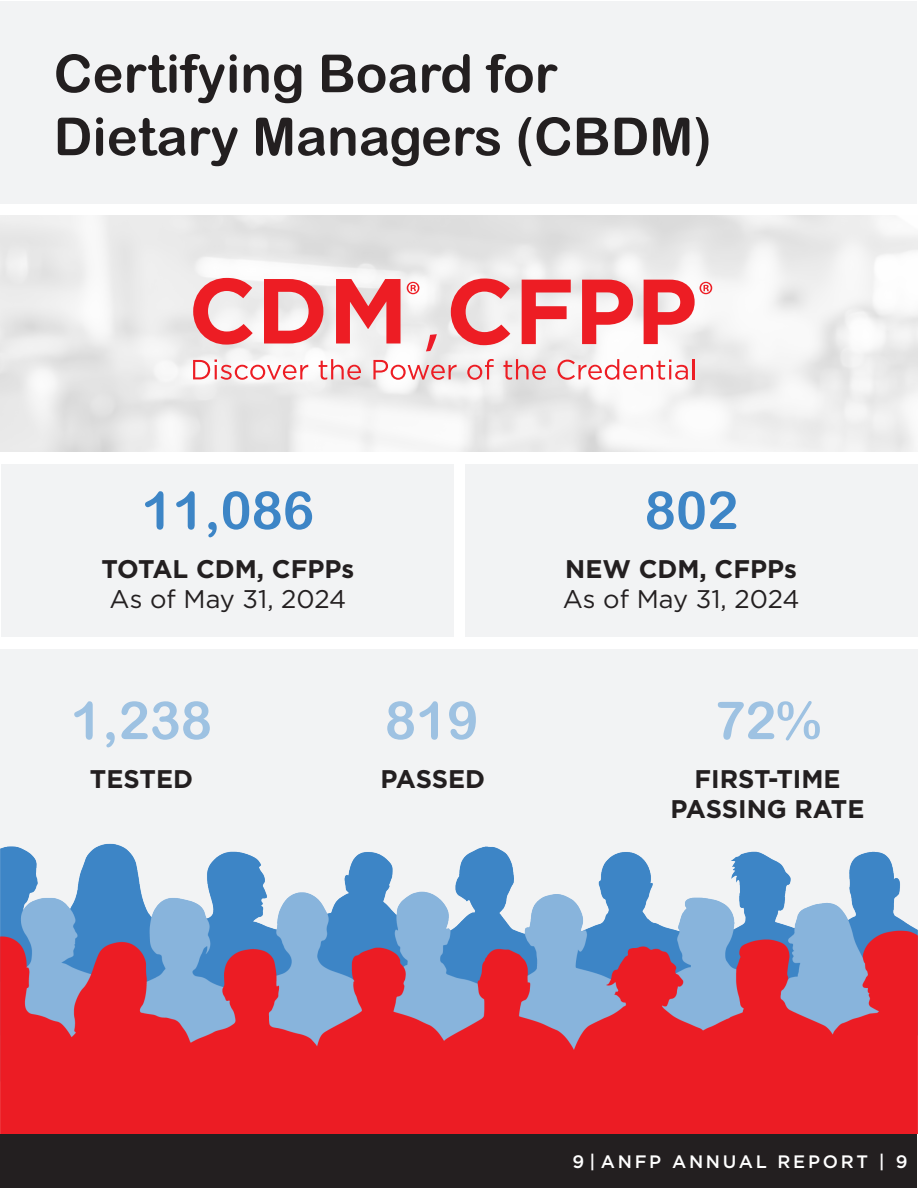
<style>
.page{position:relative;width:918px;height:1188px;background:#fff}
.page>*{position:absolute;margin:0;border:0;box-sizing:border-box;transform-origin:0 0}
.t1{font:69.3px "Myriad Pro";color:#ed1c29}
.t2{font:52.5px/63px "Arial Rounded MT Bold";color:#231f20}
.t3{font:52.5px "Arial Rounded MT Bold";color:#9ec2e2}
.t4{font:52.5px "Arial Rounded MT Bold";color:#3d85c6}
.t5{font:700 25.5px/30.6px "Gotham";color:#231f20;text-align:center}
.t6{font:25.5px "Gotham";color:#231f20}
.t7{font:500 18px "Gotham";letter-spacing:.15em;color:#fff}
</style>
<div class="page">
<div style="left:0;top:1134px;width:917px;height:53px;background:#231f20"></div>
<img style="left:1px;top:215px;width:917px;height:236px">
<div style="left:1px;top:1px;width:916px;height:202px;background:#f2f3f4"></div>
<div style="left:2px;top:464px;width:452px;height:173px;background:#f2f3f4"></div>
<div style="left:465px;top:464px;width:453px;height:173px;background:#f2f3f4"></div>
<div style="left:1px;top:650px;width:917px;height:364px;background:#f2f3f4"></div>
<svg style="left:193px;top:278px;width:60px;height:67px"></svg>
<svg style="left:264px;top:279px;width:59px;height:64px;background:#ec6c70"></svg>
<svg style="left:336px;top:279px;width:65px;height:64px"></svg>
<svg style="left:451px;top:279px;width:59px;height:66px"></svg>
<svg style="left:522px;top:280px;width:49px;height:64px"></svg>
<svg style="left:582px;top:280px;width:51px;height:64px"></svg>
<svg style="left:407px;top:282px;width:12px;height:12px"></svg>
<svg style="left:644px;top:280px;width:68px;height:64px"></svg>
<svg style="left:193px;top:360px;width:115px;height:20px"></svg>
<svg style="left:319px;top:359px;width:42px;height:21px"></svg>
<svg style="left:373px;top:360px;width:84px;height:20px"></svg>
<svg style="left:467px;top:359px;width:27px;height:21px"></svg>
<svg style="left:503px;top:359px;width:43px;height:21px"></svg>
<svg style="left:557px;top:359px;width:131px;height:21px"></svg>
<hr style="left:693px;top:359px;width:2px;height:20px;background:#ed1d24">
<img style="left:0;top:800px;width:918px;height:334px">
<hr style="left:0;top:1px;width:2px;height:202px;background:#f2f3f4">
<p class="t2" style="left:54px;top:41px;width:660px">Certifying Board for<br>Dietary Managers (CBDM)</p>
<p class="t1" style="left:425px;top:277px;width:16px">,</p>
<p class="t4" style="left:142px;top:479px;width:174px">11,086</p>
<p class="t4" style="left:645px;top:479px;width:95px">802</p>
<p class="t5" style="left:102px;top:553px;width:254px">TOTAL CDM, CFPPs</p>
<p class="t6" style="left:110px;top:583px;width:238px">As of May 31, 2024</p>
<p class="t5" style="left:565px;top:553px;width:233px">NEW CDM, CFPPs</p>
<p class="t6" style="left:563px;top:583px;width:238px">As of May 31, 2024</p>
<p class="t3" style="left:71px;top:689px;width:143px">1,238</p>
<p class="t5" style="left:90px;top:763px;width:105px">TESTED</p>
<p class="t3" style="left:385px;top:689px;width:95px">819</p>
<p class="t5" style="left:381px;top:763px;width:106px">PASSED</p>
<p class="t3" style="left:714px;top:689px;width:109px">72%</p>
<p class="t5" style="left:671px;top:763px;width:195px">FIRST-TIME<br>PASSING RATE</p>
<p class="t7" style="left:572px;top:1150px;width:337px">9 | ANFP ANNUAL REPORT | 9</p>
</div>
